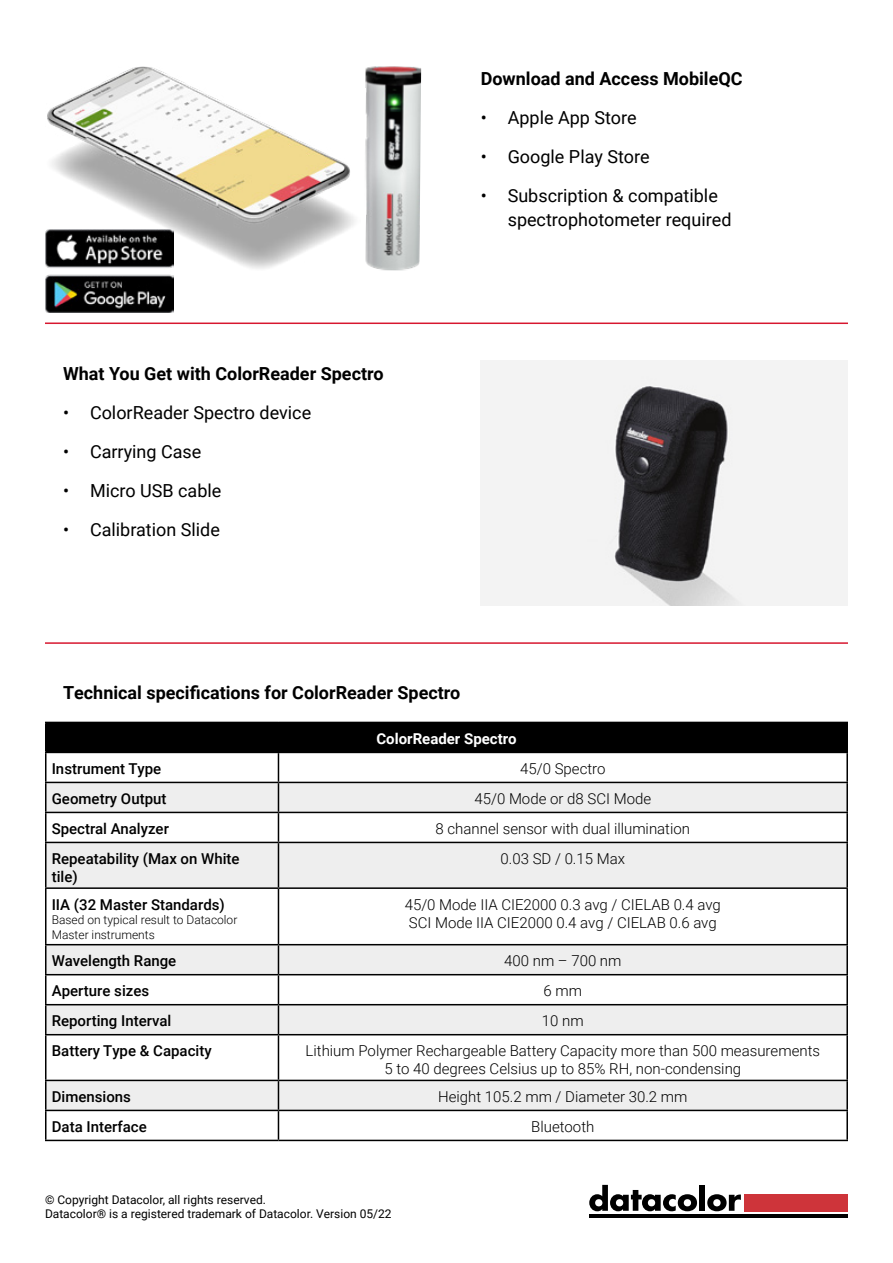
<style>
.page{position:relative;width:893px;height:1263px;background:#fff}
.page>*{position:absolute;margin:0;border:0;box-sizing:border-box;transform-origin:0 0}
.t1{font:18px/24px "Roboto";color:#000}
.t2{font:700 18px "Roboto";color:#000}
.t3{font:300 15px/18px "Roboto";color:#000}
.t4{font:500 15px/18px "Roboto";color:#000}
.t5{font:700 15px "Roboto";color:#fff}
.t6{font:12px/14.4px "Roboto";color:#000}
.t7{font:300 12px/14.4px "Roboto";color:#000}
</style>
<div class="page">
<svg style="left:589px;top:1185px;width:108px;height:26px"></svg>
<div style="left:699px;top:1185px;width:6px;height:26px;background:#000"></div>
<svg style="left:707px;top:1194px;width:34px;height:17px"></svg>
<div style="left:744px;top:1194px;width:104px;height:18px;background:#ce343a"></div>
<hr style="left:589px;top:1215px;width:259px;height:3px;background:#000">
<img style="left:47px;top:66px;width:308px;height:203px">
<img style="left:45px;top:229px;width:128px;height:83px">
<hr style="left:45px;top:323px;width:803px;height:1px;background:#d7172f">
<hr style="left:45px;top:642px;width:803px;height:2px;background:#d7172f">
<img style="left:480px;top:361px;width:368px;height:245px">
<svg style="left:46px;top:945px;width:800px;height:165px;fill:#eee"></svg>
<hr style="left:278px;top:752px;width:570px;height:1px;background:#000">
<hr style="left:278px;top:782px;width:570px;height:1px;background:#000">
<hr style="left:278px;top:812px;width:570px;height:1px;background:#000">
<hr style="left:278px;top:842px;width:570px;height:1px;background:#000">
<hr style="left:278px;top:889px;width:1px;height:55px;background:#000">
<svg style="left:278px;top:945px;width:1px;height:89px"></svg>
<hr style="left:278px;top:1035px;width:1px;height:45px;background:#000">
<svg style="left:278px;top:1081px;width:1px;height:59px"></svg>
<hr style="left:45px;top:722px;width:233px;height:1px;background:#000">
<hr style="left:278px;top:722px;width:570px;height:1px;background:#000">
<hr style="left:846px;top:723px;width:2px;height:29px;background:#000">
<hr style="left:846px;top:753px;width:2px;height:29px;background:#000">
<hr style="left:846px;top:783px;width:2px;height:29px;background:#000">
<svg style="left:45px;top:723px;width:802px;height:164px"></svg>
<hr style="left:846px;top:813px;width:2px;height:29px;background:#000">
<hr style="left:45px;top:843px;width:1px;height:44px;background:#000">
<hr style="left:846px;top:843px;width:2px;height:44px;background:#000">
<hr style="left:45px;top:887px;width:233px;height:2px;background:#000">
<hr style="left:45px;top:889px;width:1px;height:55px;background:#000">
<hr style="left:278px;top:887px;width:570px;height:2px;background:#000">
<hr style="left:846px;top:889px;width:2px;height:55px;background:#000">
<hr style="left:45px;top:944px;width:233px;height:1px;background:#000">
<hr style="left:278px;top:944px;width:570px;height:1px;background:#000">
<hr style="left:846px;top:945px;width:2px;height:29px;background:#000">
<hr style="left:45px;top:974px;width:233px;height:1px;background:#000">
<hr style="left:278px;top:974px;width:570px;height:1px;background:#000">
<hr style="left:846px;top:975px;width:2px;height:29px;background:#000">
<hr style="left:45px;top:1004px;width:233px;height:1px;background:#000">
<svg style="left:45px;top:945px;width:1px;height:89px"></svg>
<hr style="left:278px;top:1004px;width:570px;height:1px;background:#000">
<hr style="left:846px;top:1005px;width:2px;height:29px;background:#000">
<hr style="left:45px;top:1034px;width:233px;height:1px;background:#000">
<hr style="left:45px;top:1035px;width:1px;height:45px;background:#000">
<hr style="left:278px;top:1034px;width:570px;height:1px;background:#000">
<hr style="left:846px;top:1035px;width:2px;height:45px;background:#000">
<hr style="left:45px;top:1080px;width:233px;height:1px;background:#000">
<hr style="left:278px;top:1080px;width:570px;height:1px;background:#000">
<hr style="left:846px;top:1081px;width:2px;height:29px;background:#000">
<hr style="left:45px;top:1110px;width:233px;height:1px;background:#000">
<svg style="left:45px;top:1081px;width:1px;height:59px"></svg>
<hr style="left:278px;top:1110px;width:570px;height:1px;background:#000">
<hr style="left:846px;top:1111px;width:2px;height:29px;background:#000">
<hr style="left:45px;top:1140px;width:233px;height:1px;background:#000">
<hr style="left:278px;top:1140px;width:570px;height:1px;background:#000">
<img style="left:365px;top:66px;width:56px;height:205px">
<p class="t2" style="left:63px;top:361px;width:322px">What You Get with ColorReader Spectro</p>
<p class="t1" style="left:63px;top:399px;width:250px">• ColorReader Spectro device</p>
<p class="t1" style="left:63px;top:438px;width:140px">• Carrying Case</p>
<p class="t1" style="left:63px;top:477px;width:160px">• Micro USB cable</p>
<p class="t1" style="left:63px;top:516px;width:158px">• Calibration Slide</p>
<p class="t2" style="left:481px;top:66px;width:263px">Download and Access MobileQC</p>
<p class="t1" style="left:481px;top:105px;width:157px">• Apple App Store</p>
<p class="t1" style="left:481px;top:144px;width:171px">• Google Play Store</p>
<p class="t1" style="left:508px;top:183px;width:225px;text-indent:-27px">• Subscription &amp; compatible spectrophotometer required</p>
<p class="t2" style="left:63px;top:680px;width:399px">Technical specifications for ColorReader Spectro</p>
<p class="t5" style="left:376px;top:728px;width:142px">ColorReader Spectro</p>
<p class="t4" style="left:52px;top:759px;width:111px">Instrument Type</p>
<p class="t3" style="left:520px;top:759px;width:87px">45/0 Spectro</p>
<p class="t4" style="left:52px;top:789px;width:116px">Geometry Output</p>
<p class="t3" style="left:474px;top:789px;width:178px">45/0 Mode or d8 SCI Mode</p>
<p class="t4" style="left:52px;top:819px;width:119px">Spectral Analyzer</p>
<p class="t3" style="left:436px;top:819px;width:256px">8 channel sensor with dual illumination</p>
<p class="t4" style="left:52px;top:849px;width:189px">Repeatability (Max on White tile)</p>
<p class="t3" style="left:501px;top:849px;width:126px">0.03 SD / 0.15 Max</p>
<p class="t4" style="left:52px;top:895px;width:175px">IIA (32 Master Standards)</p>
<p class="t7" style="left:52px;top:912px;width:187px">Based on typical result to Datacolor<br>Master instruments</p>
<p class="t3" style="left:405px;top:895px;width:318px">45/0 Mode IIA CIE2000 0.3 avg / CIELAB 0.4 avg<br>SCI Mode IIA CIE2000 0.4 avg / CIELAB 0.6 avg</p>
<p class="t4" style="left:52px;top:951px;width:126px">Wavelength Range</p>
<p class="t3" style="left:504px;top:951px;width:119px">400 nm – 700 nm</p>
<p class="t4" style="left:52px;top:981px;width:99px">Aperture sizes</p>
<p class="t3" style="left:544px;top:981px;width:40px">6 mm</p>
<p class="t4" style="left:52px;top:1011px;width:121px">Reporting Interval</p>
<p class="t3" style="left:542px;top:1011px;width:43px">10 nm</p>
<p class="t4" style="left:52px;top:1041px;width:161px">Battery Type &amp; Capacity</p>
<p class="t3" style="left:306px;top:1041px;width:516px;text-align:center">Lithium Polymer Rechargeable Battery Capacity more than 500 measurements<br>5 to 40 degrees Celsius up to 85% RH, non-condensing</p>
<p class="t4" style="left:52px;top:1087px;width:81px">Dimensions</p>
<p class="t3" style="left:438px;top:1087px;width:251px">Height 105.2 mm / Diameter 30.2 mm</p>
<p class="t4" style="left:52px;top:1117px;width:97px">Data Interface</p>
<p class="t3" style="left:531px;top:1117px;width:65px">Bluetooth</p>
<p class="t6" style="left:45px;top:1192px;width:348px">© Copyright Datacolor, all rights reserved.<br>Datacolor® is a registered trademark of Datacolor. Version 05/22</p>
</div>
